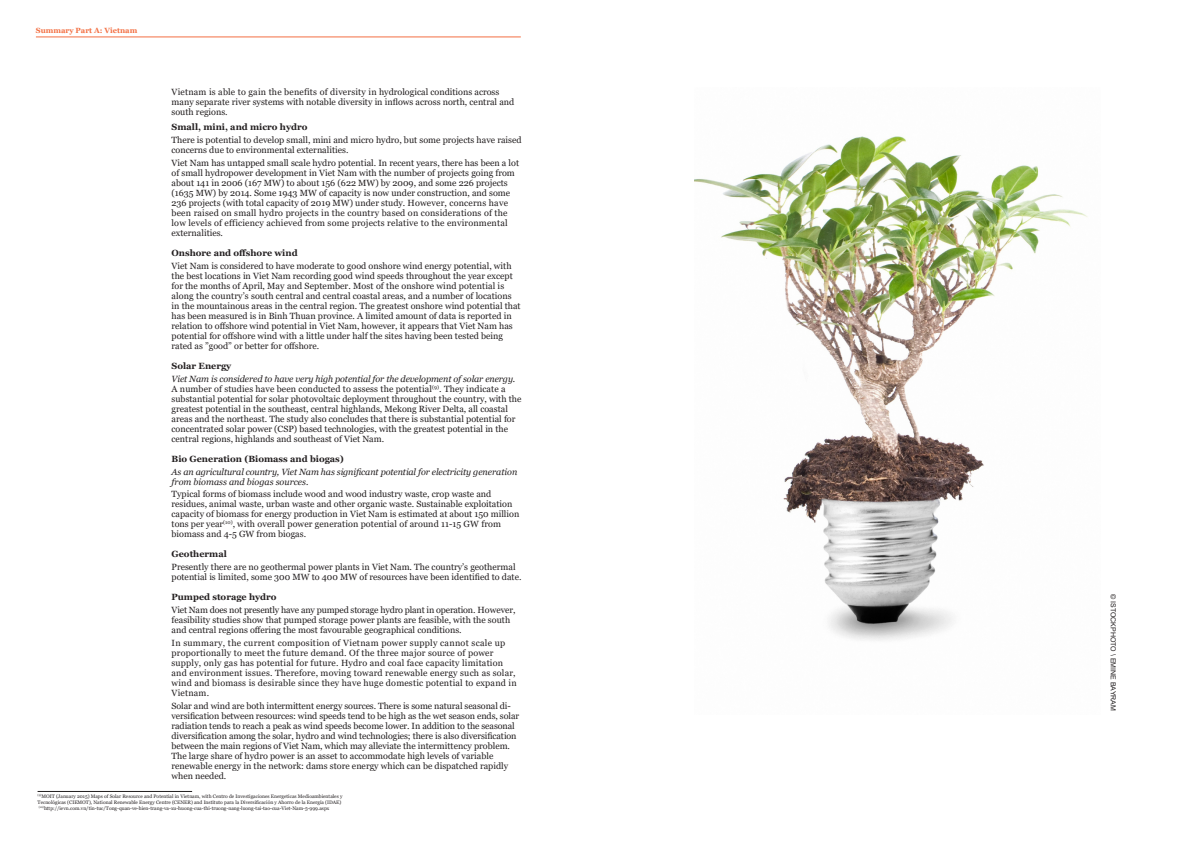
<style>
.page{position:relative;width:1191px;height:842px;background:#fff}
.page>*{position:absolute;margin:0;border:0;box-sizing:border-box;transform-origin:0 0}
.t1{font:9px/10px "Georgia";color:#231f20}
.t2{font:9px/10px "Georgia";letter-spacing:.02em;color:#231f20}
.t3{font:italic 9px/10px "Georgia";letter-spacing:-.01em;color:#231f20}
.t4{font:700 9px "Georgia";color:#231f20}
.t5{font:700 7.5px "Georgia";color:#f36f42}
.t6{font:7px "Arial";color:#231f20}
.t7{font:5px/6px "Georgia";color:#231f20}
</style>
<div class="page">
<hr style="left:38px;top:791px;width:154px;height:1px;background:#231f20">
<img style="left:694px;top:136px;width:394px;height:505px">
<hr style="left:36px;top:36px;width:485px;height:1px;background:#f36f42">
<p class="t5" style="left:36px;top:26px;width:103px">Summary Part A: Vietnam</p>
<p class="t1" style="left:171px;top:87px;width:344px">Vietnam is able to gain the benefits of diversity in hydrological conditions across many separate river systems with notable diversity in inflows across north, central and south regions.</p>
<p class="t4" style="left:171px;top:121px;width:137px">Small, mini, and micro hydro</p>
<p class="t1" style="left:171px;top:135px;width:351px">There is potential to develop small, mini and micro hydro, but some projects have raised concerns due to environmental externalities.</p>
<p class="t1" style="left:171px;top:158px;width:349px">Viet Nam has untapped small scale hydro potential. In recent years, there has been a lot of small hydropower development in Viet Nam with the number of projects going from about 141 in 2006 (167 MW) to about 156 (622 MW) by 2009, and some 226 projects (1635 MW) by 2014. Some 1943 MW of capacity is now under construction, and some 236 projects (with total capacity of 2019 MW) under study. However, concerns have been raised on small hydro projects in the country based on considerations of the low levels of efficiency achieved from some projects relative to the environmental externalities.</p>
<p class="t4" style="left:171px;top:247px;width:128px">Onshore and offshore wind</p>
<p class="t1" style="left:171px;top:261px;width:351px">Viet Nam is considered to have moderate to good onshore wind energy potential, with the best locations in Viet Nam recording good wind speeds throughout the year except for the months of April, May and September. Most of the onshore wind potential is along the country’s south central and central coastal areas, and a number of locations in the mountainous areas in the central region. The greatest onshore wind potential that has been measured is in Binh Thuan province. A limited amount of data is reported in relation to offshore wind potential in Viet Nam, however, it appears that Viet Nam has potential for offshore wind with a little under half the sites having been tested being rated as ”good” or better for offshore.</p>
<p class="t4" style="left:171px;top:360px;width:61px">Solar Energy</p>
<p class="t3" style="left:171px;top:374px;width:345px">Viet Nam is considered to have very high potential for the development of solar energy.</p>
<p class="t1" style="left:171px;top:384px;width:351px">A number of studies have been conducted to assess the potential<sup>(9)</sup>. They indicate a substantial potential for solar photovoltaic deployment throughout the country, with the greatest potential in the southeast, central highlands, Mekong River Delta, all coastal areas and the northeast. The study also concludes that there is substantial potential for concentrated solar power (CSP) based technologies, with the greatest potential in the central regions, highlands and southeast of Viet Nam.</p>
<p class="t4" style="left:171px;top:453px;width:174px">Bio Generation (Biomass and biogas)</p>
<p class="t3" style="left:171px;top:466px;width:347px">As an agricultural country, Viet Nam has significant potential for electricity generation from biomass and biogas sources.</p>
<p class="t1" style="left:171px;top:489px;width:349px">Typical forms of biomass include wood and wood industry waste, crop waste and residues, animal waste, urban waste and other organic waste. Sustainable exploitation capacity of biomass for energy production in Viet Nam is estimated at about 150 million tons per year<sup>(10)</sup>, with overall power generation potential of around 11-15 GW from biomass and 4-5 GW from biogas.</p>
<p class="t4" style="left:171px;top:548px;width:57px">Geothermal</p>
<p class="t1" style="left:171px;top:562px;width:351px">Presently there are no geothermal power plants in Viet Nam. The country’s geothermal potential is limited, some 300 MW to 400 MW of resources have been identified to date.</p>
<p class="t4" style="left:171px;top:591px;width:107px">Pumped storage hydro</p>
<p class="t1" style="left:171px;top:605px;width:345px">Viet Nam does not presently have any pumped storage hydro plant in operation. However, feasibility studies show that pumped storage power plants are feasible, with the south and central regions offering the most favourable geographical conditions.</p>
<p class="t2" style="left:171px;top:638px;width:346px">In summary, the current composition of Vietnam power supply cannot scale up proportionally to meet the future demand. Of the three major source of power supply, only gas has potential for future. Hydro and coal face capacity limitation and environment issues. Therefore, moving toward renewable energy such as solar, wind and biomass is desirable since they have huge domestic potential to expand in Vietnam.</p>
<p class="t1" style="left:171px;top:701px;width:349px">Solar and wind are both intermittent energy sources. There is some natural seasonal di&shy;versification between resources: wind speeds tend to be high as the wet season ends, solar radiation tends to reach a peak as wind speeds become lower. In addition to the seasonal diversification among the solar, hydro and wind technologies; there is also diversification between the main regions of Viet Nam, which may alleviate the intermittency problem.<br>The large share of hydro power is an asset to accommodate high levels of variable renewable energy in the network: dams store energy which can be dispatched rapidly when needed.</p>
<p class="t7" style="left:38px;top:793px;width:306px"><sup>(9)</sup>MOIT (January 2015) Maps of Solar Resource and Potential in Vietnam, with Centro de Investigaciones Energeticas Medioambientales y<br>Tecnológicas (CIEMOT), National Renewable Energy Centre (CENER) and Instituto para la Diversificación y Ahorro de la Energía (IDAE)</p>
<p class="t7" style="left:39px;top:805px;width:292px"><sup>(10)</sup>http://ievn.com.vn/tin-tuc/Tong-quan-ve-hien-trang-va-xu-huong-cua-thi-truong-nang-luong-tai-tao-cua-Viet-Nam-5-999.aspx</p>
<p class="t6" style="left:1118px;top:594px;width:118px;rotate:90deg">© ISTOCKPHOTO \ EMINE BAYRAM</p>
</div>
